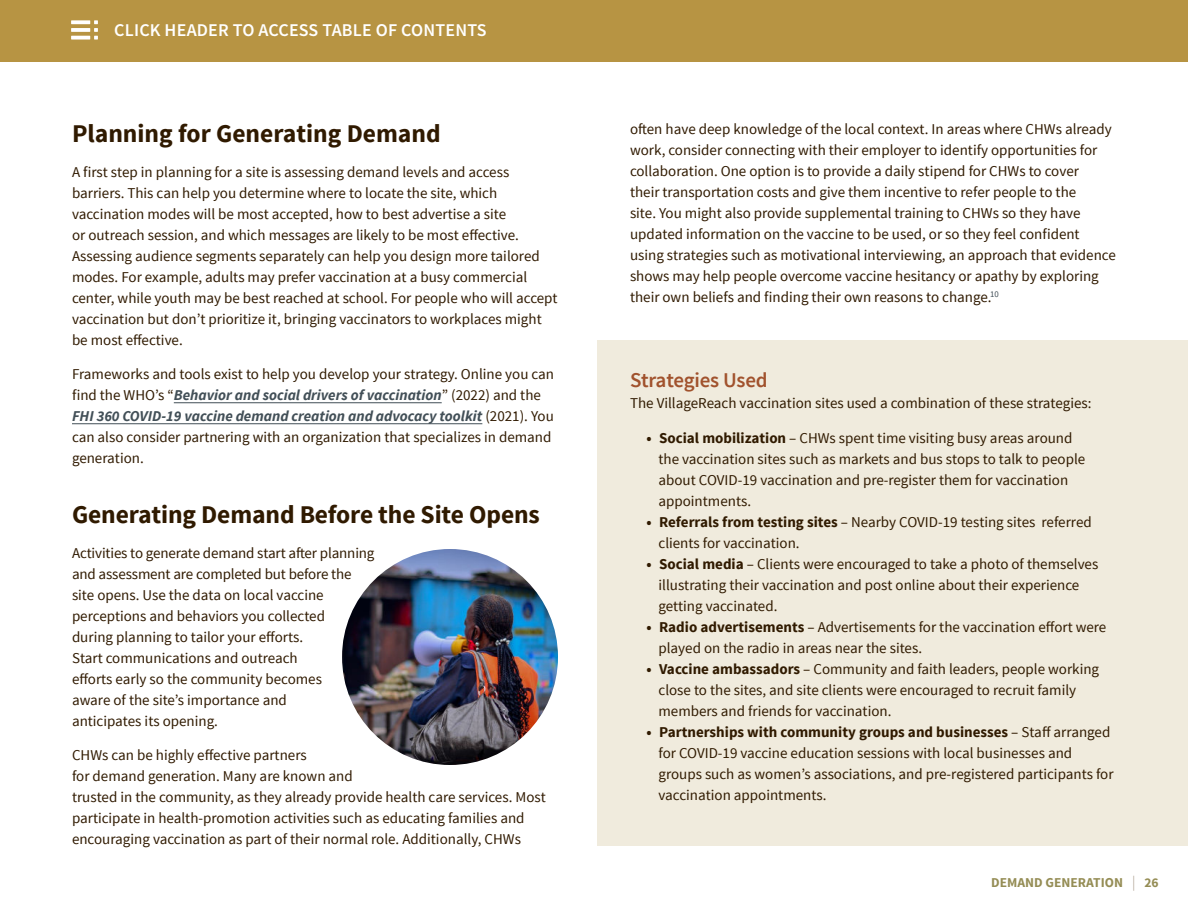
<style>
.page{position:relative;width:1188px;height:918px;background:#fff}
.page>*{position:absolute;margin:0;border:0;box-sizing:border-box;transform-origin:0 0}
.t1{font:700 25.5px "Source Sans Pro";letter-spacing:-.005em;color:#301a00}
.t2{font:600 21px "Source Sans Pro";letter-spacing:-.01em;color:#a1522d}
.t3{font:18px "Source Sans Variable";letter-spacing:.01em;color:#fff}
.t4{font:15px/21px "Source Sans Pro";color:#301a00}
.t5{font:700 13.5px "Source Sans Pro";color:#958d55}
.s1{font-weight:700;font-style:italic;color:#424f57}
.s2{font-weight:700}
.s3{font-weight:300;font-size:15px;color:#a49483}
</style>
<div class="page">
<div style="left:598px;top:340px;width:590px;height:506px;background:#f0ebdd"></div>
<hr style="left:174px;top:402px;width:268px;height:1px;background:#424f57">
<hr style="left:72px;top:423px;width:410px;height:1px;background:#424f57">
<img style="left:342px;top:549px;width:216px;height:216px;border-radius:108px">
<div style="left:0;top:0;width:1188px;height:61px;background:#b79443"></div>
<svg style="left:71px;top:28px;width:19px;height:4px"></svg>
<svg style="left:71px;top:36px;width:19px;height:4px"></svg>
<svg style="left:71px;top:20px;width:19px;height:4px"></svg>
<svg style="left:94px;top:20px;width:4px;height:20px"></svg>
<p class="t3" style="left:114px;top:19px;width:374px">CLICK HEADER TO ACCESS TABLE OF CONTENTS</p>
<h1 class="t1" style="left:72px;top:123px;width:370px">Planning for Generating Demand</h1>
<p class="t4" style="left:72px;top:161px;width:487px">A first step in planning for a site is assessing demand levels and access barriers. This can help you determine where to locate the site, which vaccination modes will be most accepted, how to best advertise a site<br>or outreach session, and which messages are likely to be most effective.<br>Assessing audience segments separately can help you design more tailored modes. For example, adults may prefer vaccination at a busy commercial center, while youth may be best reached at school. For people who will accept vaccination but don’t prioritize it, bringing vaccinators to workplaces might be most effective.</p>
<p class="t4" style="left:72px;top:364px;width:484px">Frameworks and tools exist to help you develop your strategy. Online you can find the WHO’s “<span class="s1">Behavior and social drivers of vaccination</span>” (2022) and the <span class="s1">FHI 360 COVID-19 vaccine demand creation and advocacy toolkit</span> (2021). You can also consider partnering with an organization that specializes in demand generation.</p>
<h1 class="t1" style="left:72px;top:504px;width:469px">Generating Demand Before the Site Opens</h1>
<p class="t4" style="left:72px;top:542px;width:304px">Activities to generate demand start after planning and assessment are completed but before the site opens. Use the data on local vaccine perceptions and behaviors you collected<br>during planning to tailor your efforts.<br>Start communications and outreach<br>efforts early so the community becomes<br>aware of the site’s importance and<br>anticipates its opening.</p>
<p class="t4" style="left:72px;top:745px;width:475px">CHWs can be highly effective partners<br>for demand generation. Many are known and<br>trusted in the community, as they already provide health care services. Most participate in health-promotion activities such as educating families and encouraging vaccination as part of their normal role. Additionally, CHWs</p>
<p class="t4" style="left:630px;top:119px;width:487px">often have deep knowledge of the local context. In areas where CHWs already work, consider connecting with their employer to identify opportunities for collaboration. One option is to provide a daily stipend for CHWs to cover<br>their transportation costs and give them incentive to refer people to the<br>site. You might also provide supplemental training to CHWs so they have updated information on the vaccine to be used, or so they feel confident using strategies such as motivational interviewing, an approach that evidence shows may help people overcome vaccine hesitancy or apathy by exploring their own beliefs and finding their own reasons to change.<sup>10</sup></p>
<h2 class="t2" style="left:630px;top:372px;width:139px">Strategies Used</h2>
<p class="t4" style="left:630px;top:393px;width:463px">The VillageReach vaccination sites used a combination of these strategies:</p>
<p class="t4" style="left:658px;top:427px;width:428px;text-indent:-12px"><span class="s2">• Social mobilization</span> – CHWs spent time visiting busy areas around the vaccination sites such as markets and bus stops to talk to people about COVID-19 vaccination and pre-register them for vaccination appointments.</p>
<p class="t4" style="left:658px;top:511px;width:435px;text-indent:-12px"><span class="s2">• Referrals from testing sites</span> – Nearby COVID-19 testing sites referred clients for vaccination.</p>
<p class="t4" style="left:658px;top:553px;width:441px;text-indent:-12px"><span class="s2">• Social media</span> – Clients were encouraged to take a photo of themselves illustrating their vaccination and post online about their experience getting vaccinated.</p>
<p class="t4" style="left:659px;top:616px;width:449px;text-indent:-12px"><span class="s2">• Radio advertisements</span> – Advertisements for the vaccination effort were played on the radio in areas near the sites.</p>
<p class="t4" style="left:659px;top:658px;width:442px;text-indent:-12px"><span class="s2">• Vaccine ambassadors</span> – Community and faith leaders, people working close to the sites, and site clients were encouraged to recruit family members and friends for vaccination.</p>
<p class="t4" style="left:659px;top:721px;width:457px;text-indent:-12px"><span class="s2">• Partnerships with community groups and businesses</span> – Staff arranged for COVID-19 vaccine education sessions with local businesses and groups such as women’s associations, and pre-registered participants for vaccination appointments.</p>
<p class="t5" style="left:991px;top:877px;width:169px">DEMAND GENERATION <span class="s3">|</span> 26</p>
</div>
